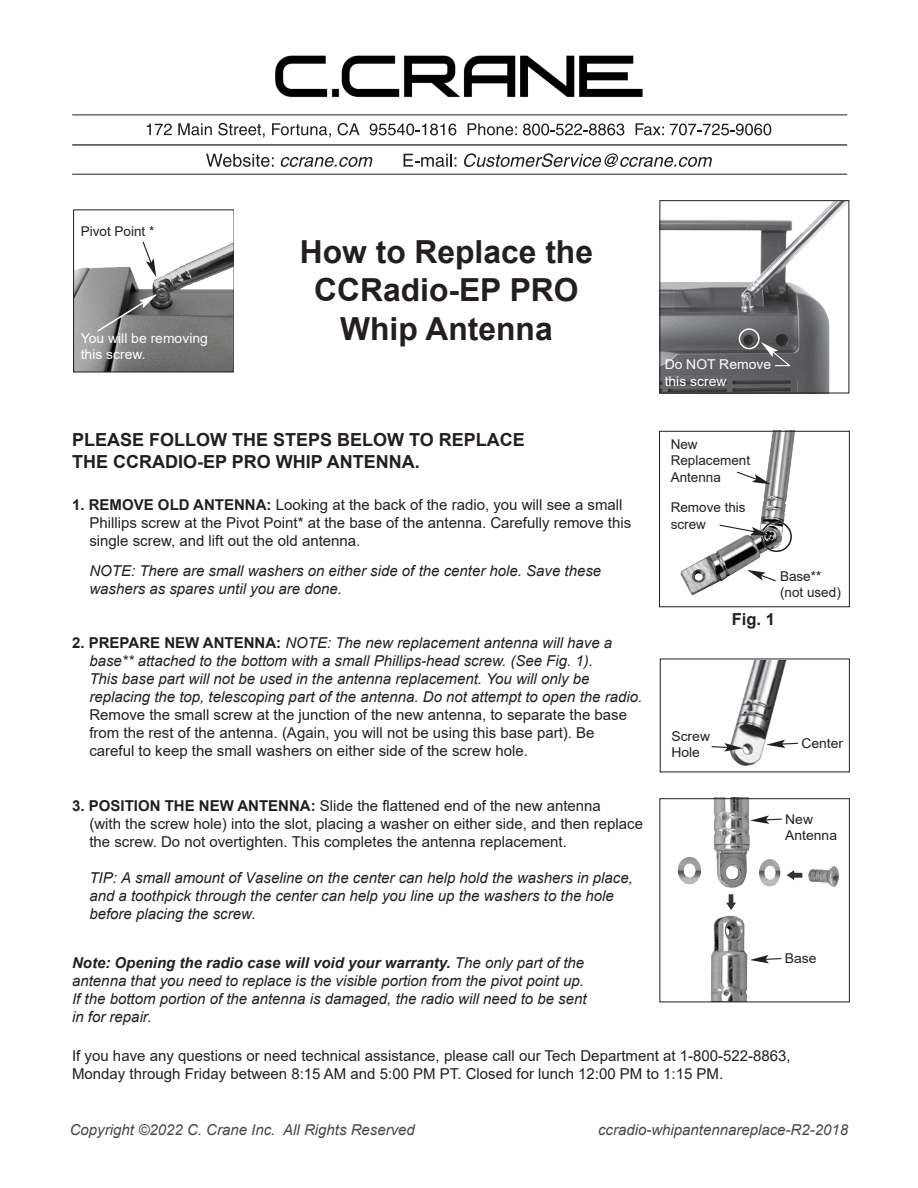
<style>
.page{position:relative;width:918px;height:1188px;background:#fff}
.page>*{position:absolute;margin:0;border:0;box-sizing:border-box;transform-origin:0 0}
.t1{font:700 31.8px/38.1px "Arial";color:#231f20;text-align:center}
.t2{font:700 18px/21.6px "Arial";color:#231f20}
.t3{font:700 16.5px "Arial";color:#231f20}
.t4{font:15px/18px "Arial";color:#231f20}
.t5{font:italic 15px/18px "Arial";color:#231f20}
.t6{font:italic 15px "Arial";color:#484647}
.t7{font:13.5px/16.2px "Arial";color:#231f20}
.t8{font:13.5px/16.2px "Arial";color:#fff}
.s1{font-weight:700}
.s2{font-weight:700;font-style:normal}
</style>
<div class="page">
<img style="left:75px;top:243px;width:157px;height:127px">
<hr style="left:72px;top:114px;width:775px;height:1px;background:#231f20">
<hr style="left:72px;top:144px;width:775px;height:2px;background:#464748">
<hr style="left:72px;top:174px;width:775px;height:1px;background:#231f20">
<svg style="left:147px;top:124px;width:25px;height:11px"></svg>
<svg style="left:178px;top:123px;width:34px;height:12px"></svg>
<svg style="left:218px;top:123px;width:47px;height:15px"></svg>
<svg style="left:272px;top:123px;width:59px;height:15px"></svg>
<svg style="left:338px;top:123px;width:22px;height:12px"></svg>
<svg style="left:370px;top:124px;width:86px;height:11px"></svg>
<svg style="left:468px;top:123px;width:49px;height:12px"></svg>
<svg style="left:523px;top:124px;width:101px;height:11px"></svg>
<svg style="left:636px;top:123px;width:28px;height:12px"></svg>
<svg style="left:670px;top:124px;width:101px;height:11px"></svg>
<svg style="left:206px;top:154px;width:68px;height:13px"></svg>
<svg style="left:280px;top:157px;width:93px;height:10px"></svg>
<svg style="left:404px;top:154px;width:52px;height:13px"></svg>
<svg style="left:464px;top:153px;width:248px;height:14px"></svg>
<img style="left:275px;top:55px;width:368px;height:43px">
<img style="left:702px;top:658px;width:109px;height:115px">
<svg style="left:710px;top:743px;width:33px;height:8px"></svg>
<svg style="left:766px;top:740px;width:33px;height:8px"></svg>
<div style="left:749px;top:654px;width:66px;height:5px;background:#fff"></div>
<div style="left:660px;top:659px;width:190px;height:113px;border:1px solid #231f20"></div>
<img style="left:677px;top:800px;width:163px;height:200px">
<div style="left:659px;top:798px;width:191px;height:204px;border:1px solid #231f20"></div>
<svg style="left:750px;top:815px;width:33px;height:9px"></svg>
<svg style="left:750px;top:955px;width:33px;height:8px"></svg>
<svg style="left:142px;top:241px;width:14px;height:36px"></svg>
<div style="left:73px;top:210px;width:161px;height:162px;border:1px solid #231f20"></div>
<img style="left:659px;top:202px;width:191px;height:191px">
<div style="left:660px;top:200px;width:189px;height:193px;border:1px solid #231f20"></div>
<div style="left:738px;top:328px;width:22px;height:22px;border:2px solid #fff;border-radius:50%"></div>
<svg style="left:761px;top:342px;width:30px;height:25px"></svg>
<img style="left:666px;top:433px;width:176px;height:175px">
<svg style="left:747px;top:570px;width:30px;height:12px"></svg>
<div style="left:659px;top:431px;width:191px;height:176px;border:1px solid #231f20"></div>
<svg style="left:718px;top:521px;width:75px;height:32px"></svg>
<svg style="left:736px;top:471px;width:35px;height:13px"></svg>
<svg style="left:96px;top:292px;width:62px;height:41px;background:#7d7d7d"></svg>
<p class="t7" style="left:81px;top:223px;width:75px">Pivot Point *</p>
<p class="t8" style="left:81px;top:330px;width:129px">You will be removing this screw.</p>
<h1 class="t1" style="left:300px;top:233px;width:295px">How to Replace the<br>CCRadio-EP PRO<br>Whip Antenna</h1>
<p class="t2" style="left:72px;top:429px;width:454px">PLEASE FOLLOW THE STEPS BELOW TO REPLACE<br>THE CCRADIO-EP PRO WHIP ANTENNA.</p>
<p class="t4" style="left:89px;top:495px;width:543px;text-indent:-17px"><span class="s1">1. REMOVE OLD ANTENNA:</span> Looking at the back of the radio, you will see a small<br>Phillips screw at the Pivot Point* at the base of the antenna. Carefully remove this single screw, and lift out the old antenna.</p>
<p class="t5" style="left:89px;top:562px;width:513px">NOTE: There are small washers on either side of the center hole. Save these washers as spares until you are done.</p>
<p class="t5" style="left:89px;top:634px;width:554px;text-indent:-17px"><span class="s2">2. PREPARE NEW ANTENNA:</span> NOTE: The new replacement antenna will have a base** attached to the bottom with a small Phillips-head screw. (See Fig. 1).<br>This base part will not be used in the antenna replacement. You will only be replacing the top, telescoping part of the antenna. Do not attempt to open the radio.</p>
<p class="t4" style="left:89px;top:705px;width:539px">Remove the small screw at the junction of the new antenna, to separate the base from the rest of the antenna. (Again, you will not be using this base part). Be careful to keep the small washers on either side of the screw hole.</p>
<p class="t4" style="left:89px;top:797px;width:555px;text-indent:-17px"><span class="s1">3. POSITION THE NEW ANTENNA:</span> Slide the flattened end of the new antenna<br>(with the screw hole) into the slot, placing a washer on either side, and then replace the screw. Do not overtighten. This completes the antenna replacement.</p>
<p class="t5" style="left:89px;top:869px;width:545px">TIP: A small amount of Vaseline on the center can help hold the washers in place, and a toothpick through the center can help you line up the washers to the hole before placing the screw.</p>
<p class="t5" style="left:72px;top:954px;width:516px"><span class="s1">Note: Opening the radio case will void your warranty.</span> The only part of the antenna that you need to replace is the visible portion from the pivot point up.<br>If the bottom portion of the antenna is damaged, the radio will need to be sent in for repair.</p>
<p class="t8" style="left:665px;top:356px;width:108px">Do NOT Remove this screw</p>
<p class="t7" style="left:671px;top:436px;width:81px">New<br>Replacement<br>Antenna</p>
<p class="t7" style="left:671px;top:500px;width:77px">Remove this screw</p>
<p class="t3" style="left:732px;top:608px;width:45px">Fig. 1</p>
<p class="t7" style="left:780px;top:568px;width:62px">Base** (not used)</p>
<p class="t7" style="left:671px;top:728px;width:40px">Screw<br>Hole</p>
<p class="t7" style="left:801px;top:735px;width:43px">Center</p>
<p class="t7" style="left:785px;top:811px;width:53px">New<br>Antenna</p>
<p class="t7" style="left:785px;top:950px;width:33px">Base</p>
<p class="t4" style="left:72px;top:1047px;width:720px">If you have any questions or need technical assistance, please call our Tech Department at 1-800-522-8863,<br>Monday through Friday between 8:15 AM and 5:00 PM PT. Closed for lunch 12:00 PM to 1:15 PM.</p>
<p class="t6" style="left:70px;top:1120px;width:347px">Copyright ©2022 C. Crane Inc. All Rights Reserved</p>
<p class="t6" style="left:598px;top:1120px;width:252px">ccradio-whipantennareplace-R2-2018</p>
</div>
